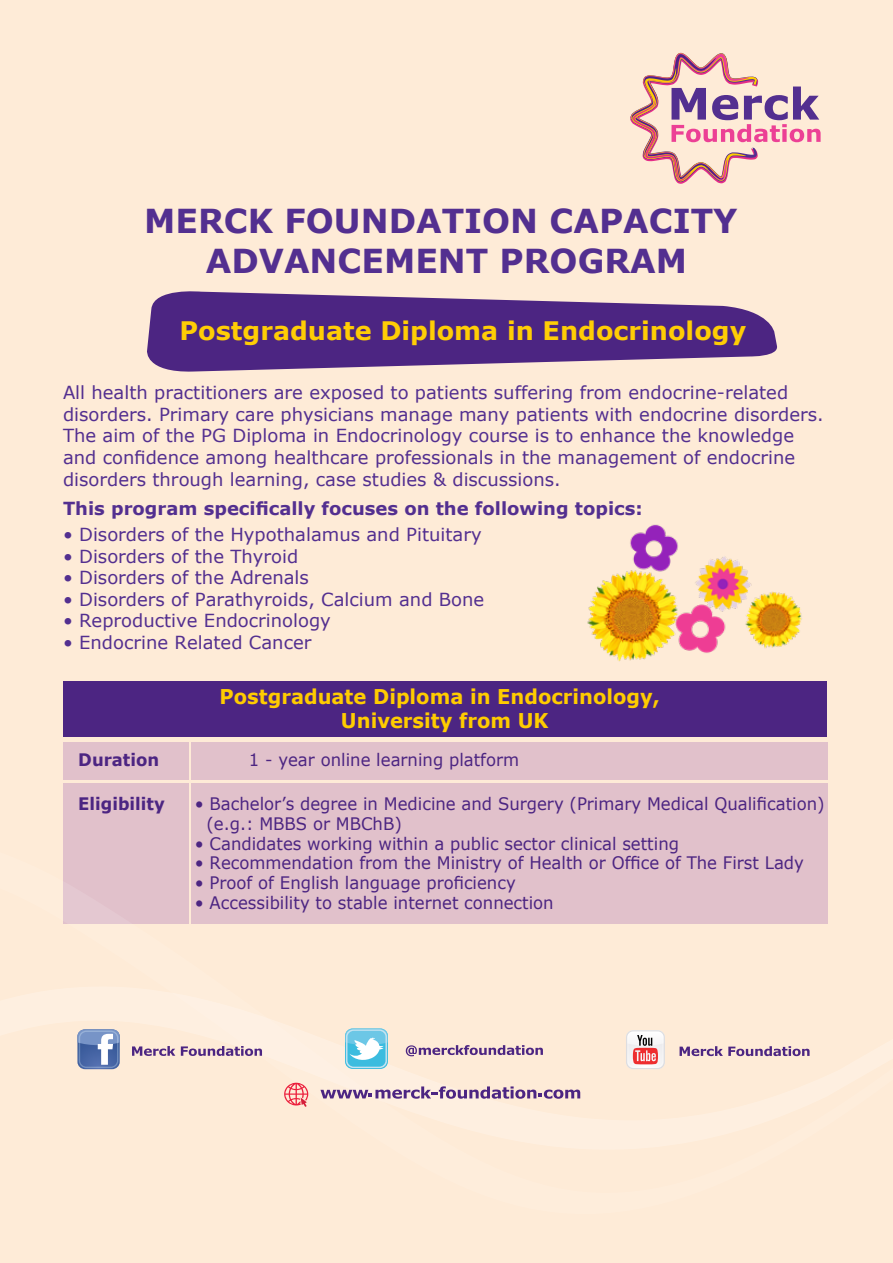
<style>
.page{position:relative;width:893px;height:1263px;background:#feebd7}
.page>*{position:absolute;margin:0;border:0;box-sizing:border-box;transform-origin:0 0}
.t1{font:700 33px/39.6px "Verdana";color:#532f90;text-align:center}
.t2{font:700 25.5px "Verdana";color:#ffcd05}
.t3{font:700 20.4px/23.4px "Verdana";color:#fc0;text-align:center;scale:.96 1}
.t4{font:18px/21.6px "Verdana";color:#532f90}
.t5{font:700 18px "Verdana";color:#532f90}
.t6{font:17.25px/19.8px "Verdana";color:#4c2582;scale:.96 1}
.t7{font:700 17.25px "Verdana";color:#4c2582;scale:.96 1}
</style>
<div class="page">
<svg style="left:147px;top:291px;width:630px;height:81px;fill:#4c2582"></svg>
<svg style="left:630px;top:53px;width:191px;height:131px"></svg>
<svg style="left:63px;top:681px;width:765px;height:419px;fill:#e1c1cb"></svg>
<svg style="left:77px;top:1029px;width:43px;height:40px;background:#7d94c0"></svg>
<svg style="left:132px;top:1046px;width:43px;height:10px"></svg>
<svg style="left:181px;top:1046px;width:81px;height:10px"></svg>
<svg style="left:680px;top:1046px;width:130px;height:10px"></svg>
<svg style="left:345px;top:1028px;width:43px;height:41px"></svg>
<svg style="left:345px;top:1028px;width:43px;height:40px;background:#8ad3e9"></svg>
<svg style="left:406px;top:1045px;width:137px;height:11px"></svg>
<svg style="left:320px;top:1086px;width:260px;height:13px"></svg>
<svg style="left:284px;top:1083px;width:24px;height:24px"></svg>
<svg style="left:626px;top:1030px;width:39px;height:39px;background:#e6c0c1"></svg>
<img style="left:559px;top:524px;width:269px;height:217px">
<h1 class="t1" style="left:144px;top:201px;width:595px">MERCK FOUNDATION CAPACITY<br>ADVANCEMENT PROGRAM</h1>
<h2 class="t2" style="left:180px;top:312px;width:568px">Postgraduate Diploma in Endocrinology</h2>
<p class="t4" style="left:63px;top:382px;width:762px">All health practitioners are exposed to patients suffering from endocrine-related disorders. Primary care physicians manage many patients with endocrine disorders.<br>The aim of the PG Diploma in Endocrinology course is to enhance the knowledge and confidence among healthcare professionals in the management of endocrine disorders through learning, case studies &amp; discussions.</p>
<p class="t5" style="left:63px;top:496px;width:581px">This program specifically focuses on the following topics:</p>
<p class="t4" style="left:63px;top:523px;width:420px">• Disorders of the Hypothalamus and Pituitary</p>
<p class="t4" style="left:63px;top:545px;width:237px">• Disorders of the Thyroid</p>
<p class="t4" style="left:63px;top:567px;width:247px">• Disorders of the Adrenals</p>
<p class="t4" style="left:63px;top:588px;width:423px">• Disorders of Parathyroids, Calcium and Bone</p>
<p class="t4" style="left:63px;top:610px;width:269px">• Reproductive Endocrinology</p>
<p class="t4" style="left:63px;top:631px;width:250px">• Endocrine Related Cancer</p>
<p class="t7" style="left:78px;top:748px;width:86px">Duration</p>
<p class="t7" style="left:78px;top:792px;width:92px">Eligibility</p>
<p class="t3" style="left:220px;top:685px;width:460px">Postgraduate Diploma in Endocrinology,<br>University from UK</p>
<p class="t6" style="left:249px;top:750px;width:283px">1 - year online learning platform</p>
<p class="t6" style="left:206px;top:793px;width:645px;text-indent:-12px">• Bachelor’s degree in Medicine and Surgery (Primary Medical Qualification) (e.g.: MBBS or MBChB)</p>
<p class="t6" style="left:195px;top:833px;width:506px">• Candidates working within a public sector clinical setting</p>
<p class="t6" style="left:195px;top:853px;width:636px">• Recommendation from the Ministry of Health or Office of The First Lady</p>
<p class="t6" style="left:195px;top:873px;width:336px">• Proof of English language proficiency</p>
<p class="t6" style="left:195px;top:893px;width:375px">• Accessibility to stable internet connection</p>
</div>
